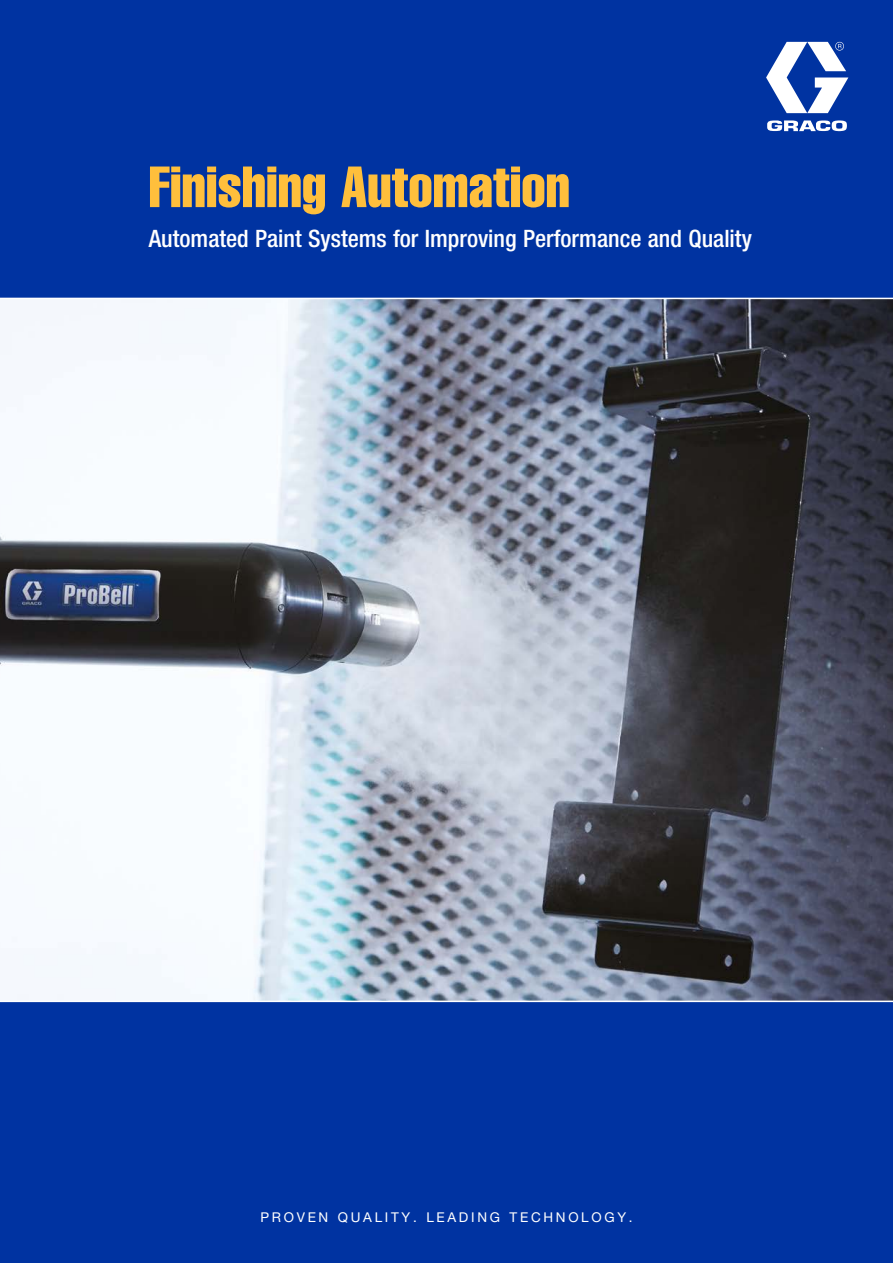
<style>
.page{position:relative;width:893px;height:1263px;background:#0033a1}
.page>*{position:absolute;margin:0;border:0;box-sizing:border-box;transform-origin:0 0}
.t1{font:57px "Helvetica LT Std Comp";color:#ffbf3c}
.t2{font:500 condensed 24px "Helvetica Neue LT Std";color:#fff}
.t3{font:13.5px "Helvetica Neue LT Std";letter-spacing:.2em;color:#fff}
</style>
<div class="page">
<svg style="left:766px;top:42px;width:82px;height:71px"></svg>
<svg style="left:767px;top:120px;width:80px;height:11px"></svg>
<img style="left:0;top:299px;width:893px;height:701px">
<hr style="left:0;top:1000px;width:893px;height:2px;background:#fff">
<hr style="left:0;top:298px;width:893px;height:1px;background:#fff">
<h1 class="t1" style="left:149px;top:151px;width:423px">Finishing Automation</h1>
<p class="t2" style="left:149px;top:224px;width:604px">Automated Paint Systems for Improving Performance and Quality</p>
<p class="t3" style="left:260px;top:1209px;width:374px">PROVEN QUALITY. LEADING TECHNOLOGY.</p>
</div>
